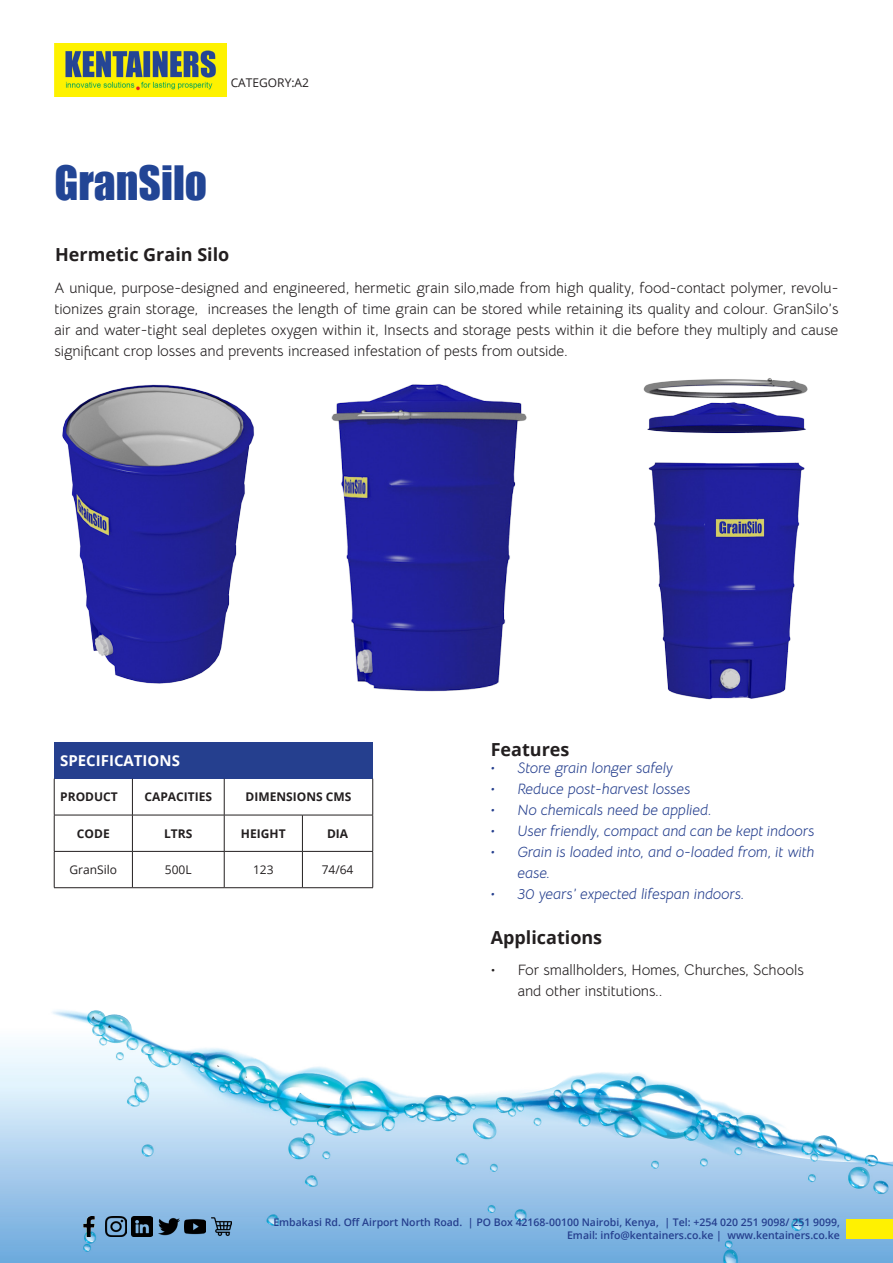
<style>
.page{position:relative;width:893px;height:1263px;background:#fff}
.page>*{position:absolute;margin:0;border:0;box-sizing:border-box;transform-origin:0 0}
.t1{font:43.5px "Impact";color:#224595}
.sub_heading{font:700 18px "Open Sans";color:#231f20}
.Cat_para{font:15px/21px "Bellota Text";color:#231f20;text-align:justify}
.t2{font:italic 15px/21px "Bellota Text";color:#253f8e}
.t3{font:700 15px "Open Sans";color:#fff}
.t4{font:700 12px "Open Sans";color:#231f20}
.Category{font:12px "Open Sans";color:#231f20}
.t5{font:600 10.5px/12.6px "Open Sans";color:#253f8e;text-align:right}
</style>
<div class="page">
<img style="left:0;top:1010px;width:893px;height:253px">
<img style="left:54px;top:43px;width:172px;height:53px">
<img style="left:79px;top:1216px;width:21px;height:21px">
<img style="left:105px;top:1216px;width:21px;height:21px">
<img style="left:132px;top:1216px;width:21px;height:21px">
<img style="left:158px;top:1216px;width:21px;height:21px">
<img style="left:185px;top:1216px;width:20px;height:21px">
<img style="left:211px;top:1216px;width:21px;height:21px">
<div style="left:847px;top:1219px;width:46px;height:19px;background:#fff101"></div>
<img style="left:643px;top:378px;width:165px;height:322px">
<img style="left:62px;top:384px;width:131px;height:300px">
<img style="left:193px;top:384px;width:334px;height:308px">
<div style="left:54px;top:742px;width:319px;height:37px;background:#253f8e"></div>
<hr style="left:54px;top:779px;width:1px;height:36px;background:#231f20">
<hr style="left:132px;top:779px;width:1px;height:36px;background:#231f20">
<hr style="left:224px;top:779px;width:1px;height:36px;background:#231f20">
<hr style="left:372px;top:779px;width:1px;height:36px;background:#231f20">
<hr style="left:54px;top:815px;width:78px;height:1px;background:#231f20">
<hr style="left:54px;top:815px;width:1px;height:36px;background:#231f20">
<hr style="left:132px;top:815px;width:92px;height:1px;background:#231f20">
<hr style="left:132px;top:815px;width:1px;height:36px;background:#231f20">
<hr style="left:224px;top:815px;width:78px;height:1px;background:#231f20">
<hr style="left:224px;top:815px;width:1px;height:36px;background:#231f20">
<hr style="left:302px;top:815px;width:71px;height:1px;background:#231f20">
<hr style="left:302px;top:815px;width:1px;height:36px;background:#231f20">
<hr style="left:372px;top:815px;width:1px;height:36px;background:#231f20">
<hr style="left:54px;top:851px;width:78px;height:1px;background:#231f20">
<hr style="left:54px;top:852px;width:1px;height:35px;background:#231f20">
<hr style="left:132px;top:851px;width:92px;height:1px;background:#231f20">
<hr style="left:132px;top:852px;width:1px;height:35px;background:#231f20">
<hr style="left:224px;top:851px;width:78px;height:1px;background:#231f20">
<hr style="left:224px;top:852px;width:1px;height:35px;background:#231f20">
<hr style="left:302px;top:851px;width:71px;height:1px;background:#231f20">
<hr style="left:302px;top:852px;width:1px;height:35px;background:#231f20">
<hr style="left:372px;top:852px;width:1px;height:35px;background:#231f20">
<hr style="left:54px;top:887px;width:78px;height:1px;background:#231f20">
<hr style="left:132px;top:887px;width:92px;height:1px;background:#231f20">
<hr style="left:224px;top:887px;width:78px;height:1px;background:#231f20">
<hr style="left:302px;top:887px;width:71px;height:1px;background:#231f20">
<p class="Category" style="left:231px;top:74px;width:80px">CATEGORY:A2</p>
<p class="t1" style="left:54px;top:149px;width:154px">GranSilo</p>
<p class="sub_heading" style="left:55px;top:242px;width:176px">Hermetic Grain Silo</p>
<p class="Cat_para" style="left:54px;top:276px;width:786px">A unique, purpose-designed and engineered, hermetic grain silo,made from high quality, food-contact polymer, revolu&shy;tionizes grain storage, increases the length of time grain can be stored while retaining its quality and colour. GranSilo’s air and water-tight seal depletes oxygen within it, Insects and storage pests within it die before they multiply and cause significant crop losses and prevents increased infestation of pests from outside.</p>
<p class="t3" style="left:60px;top:750px;width:121px">SPECIFICATIONS</p>
<p class="t4" style="left:60px;top:789px;width:59px">PRODUCT</p>
<p class="t4" style="left:145px;top:789px;width:69px">CAPACITIES</p>
<p class="t4" style="left:246px;top:789px;width:107px">DIMENSIONS CMS</p>
<p class="t4" style="left:77px;top:825px;width:34px">CODE</p>
<p class="t4" style="left:164px;top:825px;width:30px">LTRS</p>
<p class="t4" style="left:241px;top:825px;width:46px">HEIGHT</p>
<p class="t4" style="left:327px;top:825px;width:23px">DIA</p>
<p class="Category" style="left:70px;top:861px;width:49px">GranSilo</p>
<p class="Category" style="left:165px;top:861px;width:28px">500L</p>
<p class="Category" style="left:253px;top:861px;width:22px">123</p>
<p class="Category" style="left:322px;top:861px;width:33px">74/64</p>
<p class="sub_heading" style="left:491px;top:737px;width:80px">Features</p>
<p class="t2" style="left:491px;top:756px;width:184px">• Store grain longer safely</p>
<p class="t2" style="left:491px;top:777px;width:201px">• Reduce post-harvest losses</p>
<p class="t2" style="left:491px;top:798px;width:223px">• No chemicals need be applied.</p>
<p class="t2" style="left:491px;top:819px;width:325px">• User friendly, compact and can be kept indoors</p>
<p class="t2" style="left:518px;top:840px;width:299px;text-indent:-27px">• Grain is loaded into, and o-loaded from, it with ease.</p>
<p class="t2" style="left:491px;top:882px;width:256px">• 30 years’ expected lifespan indoors.</p>
<p class="sub_heading" style="left:491px;top:925px;width:113px">Applications</p>
<p class="Cat_para" style="left:518px;top:959px;width:288px;text-indent:-27px">• For smallholders, Homes, Churches, Schools and other institutions..</p>
<p class="t5" style="left:273px;top:1215px;width:568px">Embakasi Rd. Off Airport North Road. | PO Box 42168-00100 Nairobi, Kenya, | Tel: +254 020 251 9098/ 251 9099,<br>Email: info@kentainers.co.ke | www.kentainers.co.ke</p>
</div>
